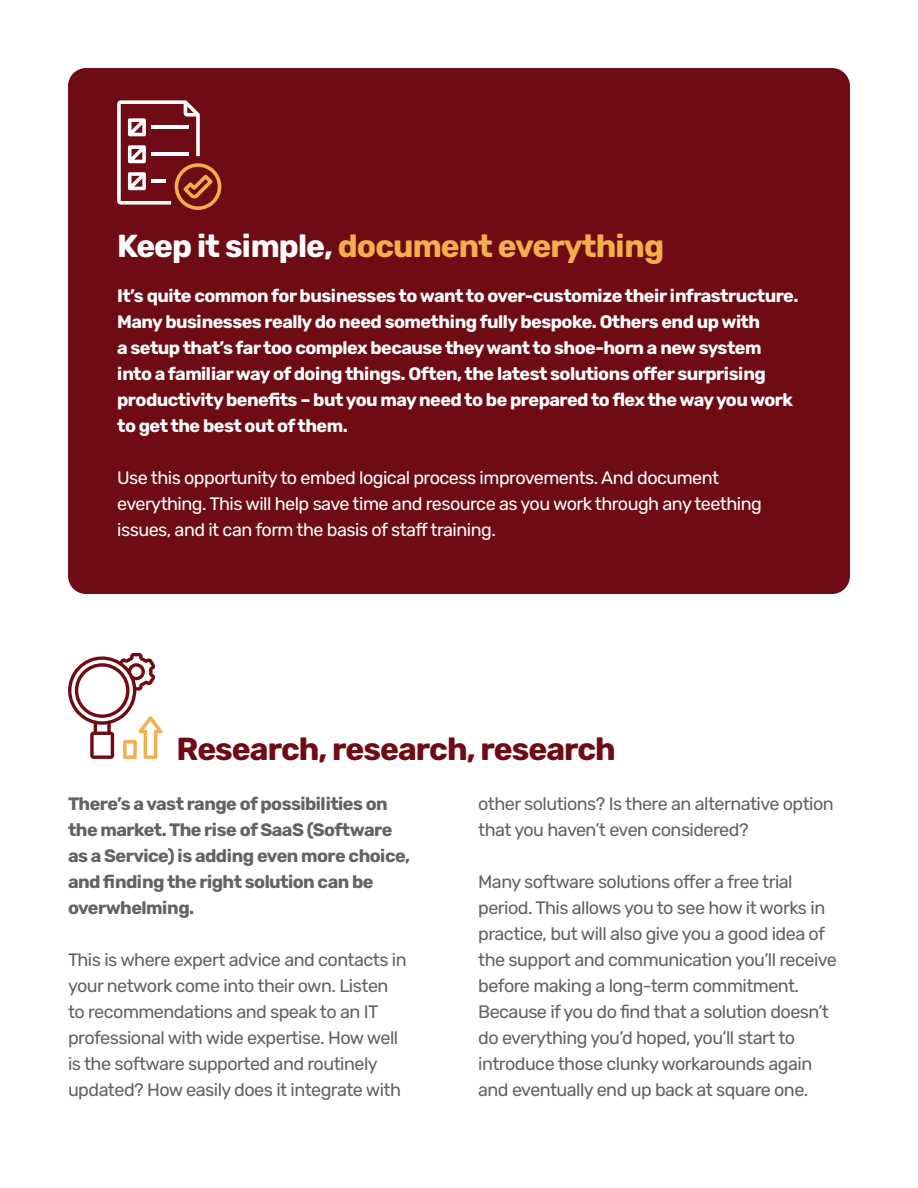
<style>
.page{position:relative;width:918px;height:1188px;background:#fff}
.page>*{position:absolute;margin:0;border:0;box-sizing:border-box;transform-origin:0 0}
.t1{font:700 31.8px "Rubik";letter-spacing:-.03em;color:#f2af4b}
.t2{font:700 31.8px "Rubik";letter-spacing:-.03em;color:#6f0b14}
.t3{font:18px/26px "Rubik";letter-spacing:-.03em;color:#636366}
.t4{font:700 18px/26px "Rubik";letter-spacing:-.03em;color:#fff}
.t5{font:18px/26px "Rubik";letter-spacing:-.03em;color:#fff}
.t6{font:700 18px/26px "Rubik";letter-spacing:-.03em;color:#636366}
.s1{color:#fff}
</style>
<div class="page">
<div style="left:68px;top:68px;width:782px;height:526px;background:#6f0b14;border-radius:18px"></div>
<svg style="left:117px;top:100px;width:104px;height:110px"></svg>
<svg style="left:68px;top:653px;width:94px;height:106px"></svg>
<h1 class="t1" style="left:117px;top:228px;width:549px"><span class="s1">Keep it simple,</span> document everything</h1>
<p class="t4" style="left:117px;top:284px;width:683px">It’s quite common for businesses to want to over-customize their infrastructure.<br>Many businesses really do need something fully bespoke. Others end up with<br>a setup that’s far too complex because they want to shoe-horn a new system into a familiar way of doing things. Often, the latest solutions offer surprising productivity benefits – but you may need to be prepared to flex the way you work to get the best out of them.</p>
<p class="t5" style="left:117px;top:465px;width:646px">Use this opportunity to embed logical process improvements. And document everything. This will help save time and resource as you work through any teething issues, and it can form the basis of staff training.</p>
<h1 class="t2" style="left:177px;top:731px;width:441px">Research, research, research</h1>
<p class="t6" style="left:68px;top:791px;width:344px">There’s a vast range of possibilities on the market. The rise of SaaS (Software as a Service) is adding even more choice, and finding the right solution can be overwhelming.</p>
<p class="t3" style="left:68px;top:947px;width:340px">This is where expert advice and contacts in your network come into their own. Listen to recommendations and speak to an IT professional with wide expertise. How well is the software supported and routinely updated? How easily does it integrate with</p>
<p class="t3" style="left:478px;top:791px;width:357px">other solutions? Is there an alternative option that you haven’t even considered?</p>
<p class="t3" style="left:478px;top:869px;width:360px">Many software solutions offer a free trial period. This allows you to see how it works in practice, but will also give you a good idea of the support and communication you’ll receive before making a long-term commitment.<br>Because if you do find that a solution doesn’t do everything you’d hoped, you’ll start to introduce those clunky workarounds again and eventually end up back at square one.</p>
</div>
